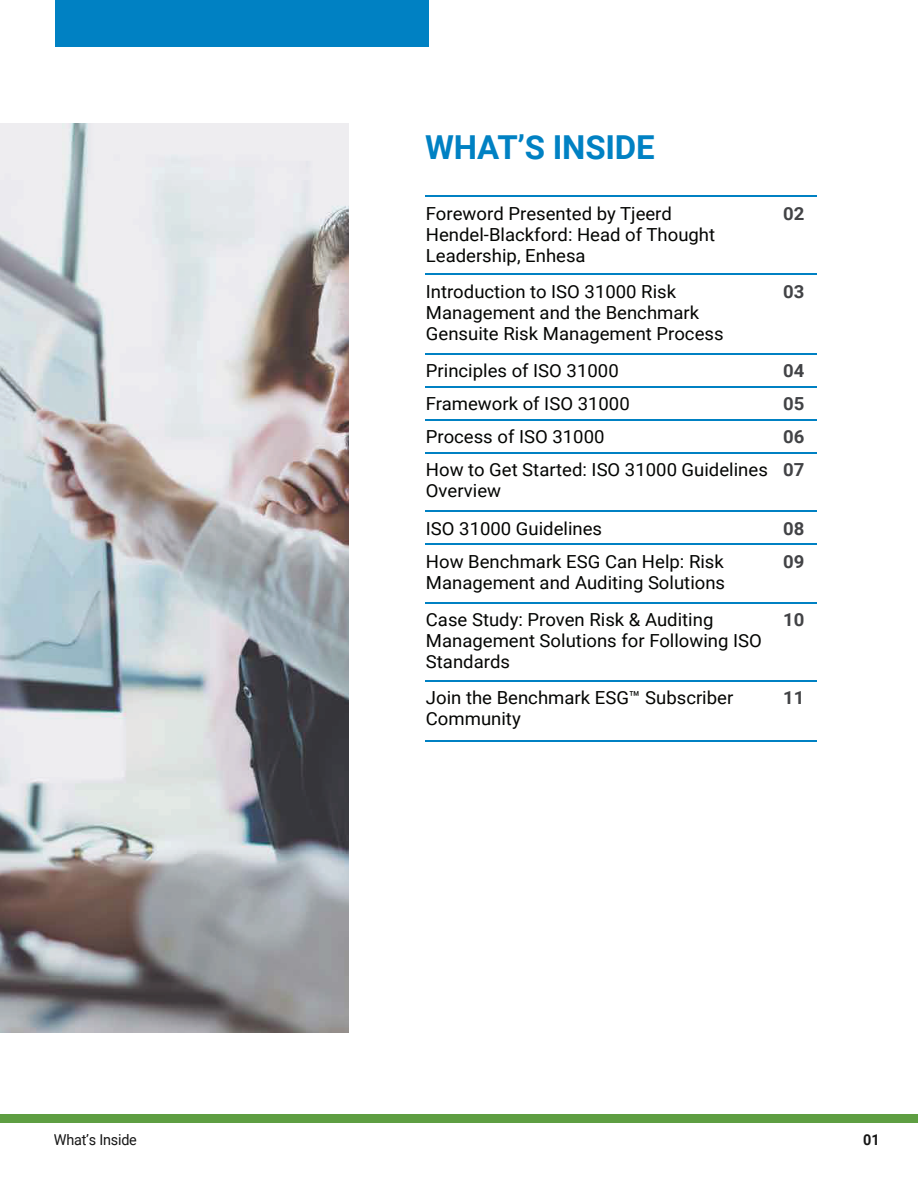
<style>
.page{position:relative;width:918px;height:1188px;background:#fff}
.page>*{position:absolute;margin:0;border:0;box-sizing:border-box;transform-origin:0 0}
.t1{font:700 33px "Roboto";letter-spacing:-.005em;color:#0081c3}
.t2{font:18px/21px "Roboto";color:#040503}
.t3{font:700 18px "Roboto";color:#424346}
.t4{font:15px "Roboto";letter-spacing:-.015em;color:#161616;scale:.96 1}
.t5{font:700 15px "Roboto";color:#161616;scale:.96 1}
</style>
<div class="page">
<img style="left:0;top:124px;width:348px;height:909px">
<hr style="left:425px;top:195px;width:391px;height:2px;background:#0081c3">
<hr style="left:425px;top:273px;width:391px;height:2px;background:#0081c3">
<hr style="left:425px;top:353px;width:391px;height:2px;background:#0081c3">
<hr style="left:425px;top:386px;width:391px;height:2px;background:#0081c3">
<hr style="left:425px;top:419px;width:391px;height:2px;background:#0081c3">
<hr style="left:425px;top:452px;width:391px;height:2px;background:#0081c3">
<hr style="left:425px;top:510px;width:391px;height:2px;background:#0081c3">
<hr style="left:425px;top:543px;width:391px;height:2px;background:#0081c3">
<hr style="left:425px;top:602px;width:391px;height:2px;background:#0081c3">
<hr style="left:425px;top:680px;width:391px;height:2px;background:#0081c3">
<hr style="left:425px;top:740px;width:391px;height:2px;background:#0081c3">
<div style="left:56px;top:0;width:373px;height:46px;background:#0081c3"></div>
<div style="left:0;top:1114px;width:918px;height:9px;background:#5e9e42"></div>
<h1 class="t1" style="left:425px;top:124px;width:231px">WHAT’S INSIDE</h1>
<p class="t2" style="left:426px;top:202px;width:291px">Foreword Presented by Tjeerd<br>Hendel-Blackford: Head of Thought<br>Leadership, Enhesa</p>
<p class="t3" style="left:783px;top:201px;width:23px">02</p>
<p class="t2" style="left:426px;top:280px;width:299px">Introduction to ISO 31000 Risk<br>Management and the Benchmark<br>Gensuite Risk Management Process</p>
<p class="t3" style="left:783px;top:279px;width:23px">03</p>
<p class="t2" style="left:426px;top:360px;width:194px">Principles of ISO 31000</p>
<p class="t3" style="left:783px;top:358px;width:23px">04</p>
<p class="t2" style="left:426px;top:393px;width:205px">Framework of ISO 31000</p>
<p class="t3" style="left:783px;top:391px;width:23px">05</p>
<p class="t2" style="left:426px;top:426px;width:180px">Process of ISO 31000</p>
<p class="t3" style="left:783px;top:424px;width:23px">06</p>
<p class="t2" style="left:426px;top:459px;width:344px">How to Get Started: ISO 31000 Guidelines<br>Overview</p>
<p class="t3" style="left:783px;top:457px;width:23px">07</p>
<p class="t2" style="left:426px;top:517px;width:178px">ISO 31000 Guidelines</p>
<p class="t3" style="left:783px;top:516px;width:23px">08</p>
<p class="t2" style="left:426px;top:550px;width:301px">How Benchmark ESG Can Help: Risk<br>Management and Auditing Solutions</p>
<p class="t3" style="left:783px;top:549px;width:23px">09</p>
<p class="t2" style="left:426px;top:609px;width:338px">Case Study: Proven Risk &amp; Auditing<br>Management Solutions for Following ISO<br>Standards</p>
<p class="t3" style="left:783px;top:607px;width:23px">10</p>
<p class="t2" style="left:426px;top:687px;width:309px">Join the Benchmark ESG™ Subscriber<br>Community</p>
<p class="t3" style="left:783px;top:685px;width:23px">11</p>
<p class="t4" style="left:54px;top:1129px;width:88px">What’s Inside</p>
<p class="t5" style="left:863px;top:1129px;width:18px">01</p>
</div>
